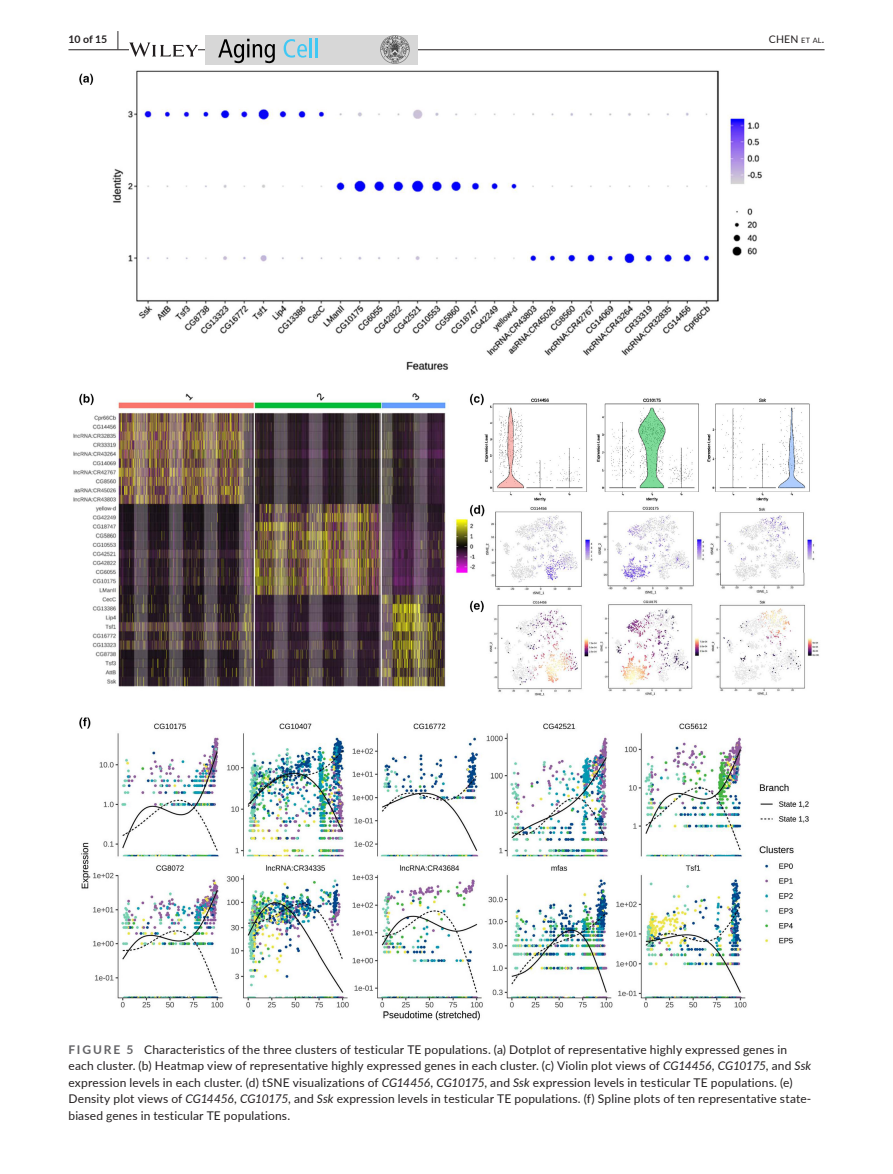
<style>
.page{position:relative;width:893px;height:1174px;background:#fff}
.page>*{position:absolute;margin:0;border:0;box-sizing:border-box;transform-origin:0 0}
.t1{font:12px/16.5px "Lato";letter-spacing:.015em;color:#231f20}
.t2{font:10.5px "Lato";color:#231f20}
.t3{font:700 10.5px "Lato";color:#231f20}
.s1{font-size:19.5px}
.s2{font-size:7.35px}
.s3{font-weight:700;color:#636366}
.s4{font-style:italic}
</style>
<div class="page">
<hr style="left:68px;top:49px;width:756px;height:1px;background:#231f20">
<svg style="left:129px;top:42px;width:69px;height:15px"></svg>
<div style="left:206px;top:35px;width:212px;height:29px;background:#d7d7d7"></div>
<svg style="left:218px;top:39px;width:57px;height:24px"></svg>
<svg style="left:284px;top:38px;width:28px;height:20px"></svg>
<hr style="left:315px;top:38px;width:3px;height:19px;background:#40c8f4">
<img style="left:381px;top:35px;width:29px;height:29px">
<img style="left:73px;top:70px;width:746px;height:951px">
<p class="t3" style="left:68px;top:31px;width:52px">10 of 15 <span class="s1">|</span></p>
<p class="t2" style="left:769px;top:31px;width:57px">CHEN <span class="s2">et al</span>.</p>
<p class="t1" style="left:68px;top:1040px;width:744px"><span class="s3">FIGURE 5</span> Characteristics of the three clusters of testicular TE populations. (a) Dotplot of representative highly expressed genes in each cluster. (b) Heatmap view of representative highly expressed genes in each cluster. (c) Violin plot views of <span class="s4">CG14456</span>, <span class="s4">CG10175</span>, and <span class="s4">Ssk </span>expression levels in each cluster. (d) tSNE visualizations of <span class="s4">CG14456</span>, <span class="s4">CG10175</span>, and <span class="s4">Ssk</span> expression levels in testicular TE populations. (e)<br>Density plot views of <span class="s4">CG14456</span>, <span class="s4">CG10175</span>, and <span class="s4">Ssk</span> expression levels in testicular TE populations. (f) Spline plots of ten representative state&shy;biased genes in testicular TE populations.</p>
</div>
